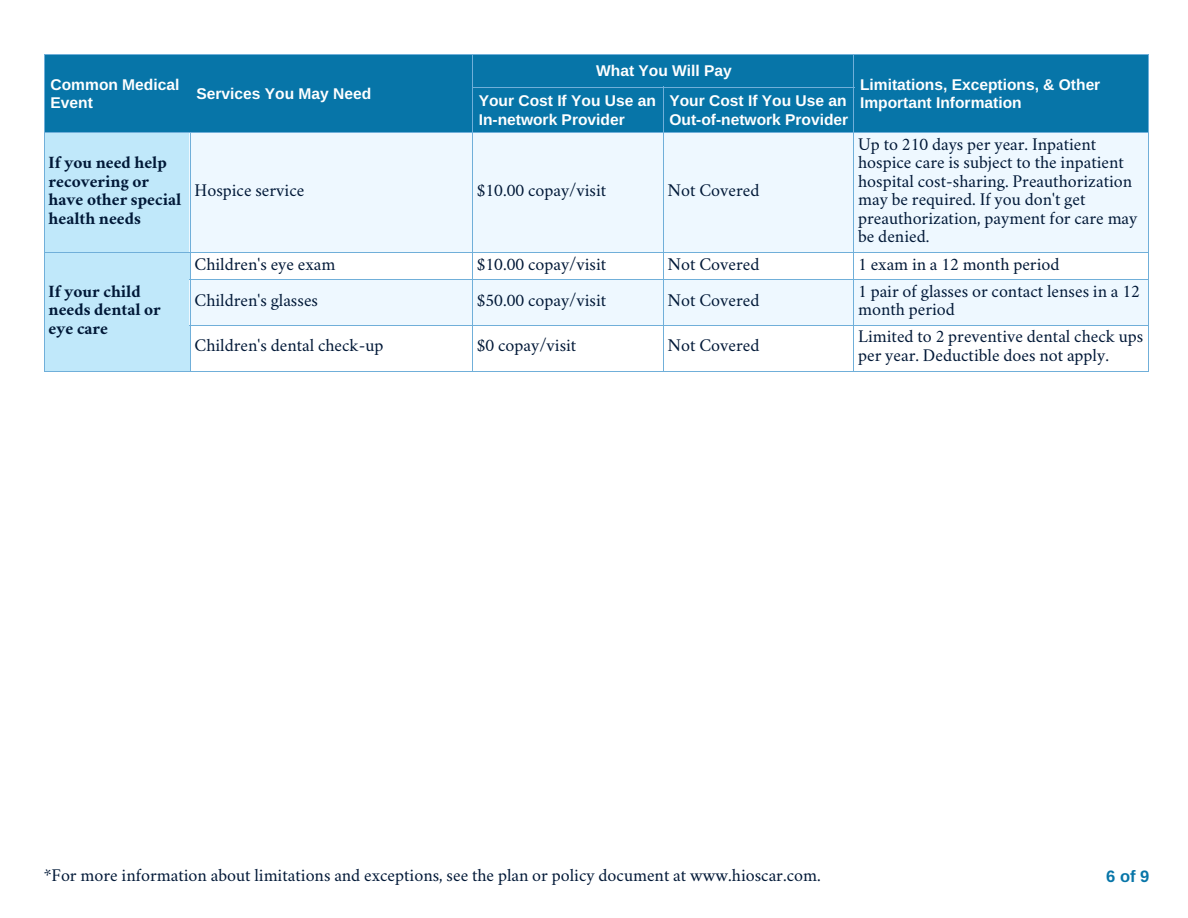
<style>
.page{position:relative;width:1188px;height:918px;background:#fff}
.page>*{position:absolute;margin:0;border:0;box-sizing:border-box;transform-origin:0 0}
.t1{font:700 16.5px "Arimo";color:#0775a8}
.t2{font:15.6px/18.5px "Crimson Text";letter-spacing:.005em;color:#001837}
.t3{font:700 15.6px/18.5px "Arimo";letter-spacing:.005em;color:#fff}
.t4{font:700 15.6px/18.5px "Crimson Text";letter-spacing:.005em;color:#001837}
</style>
<div class="page">
<div style="left:44px;top:54px;width:146px;height:78px;background:#0775a8"></div>
<div style="left:190px;top:54px;width:282px;height:78px;background:#0775a8"></div>
<div style="left:472px;top:54px;width:381px;height:33px;background:#0775a8"></div>
<div style="left:853px;top:54px;width:295px;height:78px;background:#0775a8"></div>
<div style="left:472px;top:87px;width:191px;height:45px;background:#0775a8"></div>
<div style="left:663px;top:87px;width:190px;height:45px;background:#0775a8"></div>
<div style="left:44px;top:132px;width:146px;height:120px;background:#c0e8fa"></div>
<div style="left:190px;top:132px;width:282px;height:120px;background:#eef8ff"></div>
<div style="left:472px;top:132px;width:191px;height:120px;background:#eef8ff"></div>
<div style="left:663px;top:132px;width:190px;height:120px;background:#eef8ff"></div>
<div style="left:853px;top:132px;width:295px;height:120px;background:#eef8ff"></div>
<div style="left:44px;top:252px;width:146px;height:119px;background:#c0e8fa"></div>
<div style="left:190px;top:279px;width:282px;height:46px;background:#eef8ff"></div>
<div style="left:472px;top:279px;width:191px;height:46px;background:#eef8ff"></div>
<div style="left:663px;top:279px;width:190px;height:46px;background:#eef8ff"></div>
<div style="left:853px;top:279px;width:295px;height:46px;background:#eef8ff"></div>
<hr style="left:853px;top:371px;width:296px;height:1px;background:#70afd9">
<hr style="left:1148px;top:325px;width:1px;height:47px;background:#70afd9">
<hr style="left:663px;top:371px;width:191px;height:1px;background:#70afd9">
<hr style="left:853px;top:325px;width:1px;height:47px;background:#70afd9">
<hr style="left:472px;top:371px;width:192px;height:1px;background:#70afd9">
<hr style="left:663px;top:325px;width:1px;height:47px;background:#70afd9">
<hr style="left:190px;top:371px;width:283px;height:1px;background:#70afd9">
<hr style="left:472px;top:325px;width:1px;height:47px;background:#70afd9">
<hr style="left:853px;top:325px;width:296px;height:1px;background:#70afd9">
<hr style="left:1148px;top:279px;width:1px;height:47px;background:#70afd9">
<hr style="left:663px;top:325px;width:191px;height:1px;background:#70afd9">
<hr style="left:853px;top:279px;width:1px;height:47px;background:#70afd9">
<hr style="left:472px;top:325px;width:192px;height:1px;background:#70afd9">
<hr style="left:663px;top:279px;width:1px;height:47px;background:#70afd9">
<hr style="left:190px;top:325px;width:283px;height:1px;background:#70afd9">
<hr style="left:472px;top:279px;width:1px;height:47px;background:#70afd9">
<hr style="left:853px;top:279px;width:296px;height:1px;background:#70afd9">
<svg style="left:1148px;top:253px;width:1px;height:26px"></svg>
<hr style="left:663px;top:279px;width:191px;height:1px;background:#70afd9">
<svg style="left:853px;top:253px;width:1px;height:26px"></svg>
<hr style="left:472px;top:279px;width:192px;height:1px;background:#70afd9">
<svg style="left:663px;top:253px;width:1px;height:26px"></svg>
<hr style="left:190px;top:279px;width:283px;height:1px;background:#70afd9">
<svg style="left:472px;top:253px;width:1px;height:26px"></svg>
<hr style="left:44px;top:371px;width:147px;height:1px;background:#70afd9">
<hr style="left:44px;top:252px;width:1px;height:120px;background:#70afd9">
<hr style="left:190px;top:252px;width:1px;height:120px;background:#70afd9">
<hr style="left:853px;top:252px;width:296px;height:1px;background:#70afd9">
<hr style="left:1148px;top:132px;width:1px;height:121px;background:#70afd9">
<hr style="left:663px;top:252px;width:191px;height:1px;background:#70afd9">
<hr style="left:853px;top:132px;width:1px;height:121px;background:#70afd9">
<hr style="left:472px;top:252px;width:192px;height:1px;background:#70afd9">
<hr style="left:663px;top:132px;width:1px;height:121px;background:#70afd9">
<hr style="left:190px;top:252px;width:283px;height:1px;background:#70afd9">
<hr style="left:472px;top:132px;width:1px;height:121px;background:#70afd9">
<hr style="left:44px;top:252px;width:147px;height:1px;background:#70afd9">
<hr style="left:44px;top:132px;width:1px;height:121px;background:#70afd9">
<hr style="left:190px;top:132px;width:1px;height:121px;background:#70afd9">
<hr style="left:663px;top:132px;width:191px;height:1px;background:#70afd9">
<hr style="left:472px;top:132px;width:192px;height:1px;background:#70afd9">
<hr style="left:663px;top:87px;width:1px;height:46px;background:#70afd9">
<hr style="left:853px;top:54px;width:296px;height:1px;background:#70afd9">
<hr style="left:853px;top:132px;width:296px;height:1px;background:#70afd9">
<hr style="left:853px;top:54px;width:1px;height:79px;background:#70afd9">
<hr style="left:1148px;top:54px;width:1px;height:79px;background:#70afd9">
<hr style="left:472px;top:54px;width:382px;height:1px;background:#70afd9">
<hr style="left:472px;top:87px;width:382px;height:1px;background:#70afd9">
<hr style="left:190px;top:54px;width:283px;height:1px;background:#70afd9">
<hr style="left:190px;top:132px;width:283px;height:1px;background:#70afd9">
<hr style="left:472px;top:54px;width:1px;height:79px;background:#70afd9">
<hr style="left:44px;top:54px;width:147px;height:1px;background:#70afd9">
<hr style="left:44px;top:132px;width:147px;height:1px;background:#70afd9">
<hr style="left:44px;top:54px;width:1px;height:79px;background:#70afd9">
<p class="t3" style="left:51px;top:75px;width:130px">Common Medical<br>Event</p>
<p class="t3" style="left:197px;top:85px;width:176px">Services You May Need</p>
<p class="t3" style="left:596px;top:61px;width:137px">What You Will Pay</p>
<p class="t3" style="left:860px;top:75px;width:242px">Limitations, Exceptions, &amp; Other</p>
<p class="t3" style="left:479px;top:91px;width:179px">Your Cost If You Use an</p>
<p class="t3" style="left:860px;top:93px;width:163px">Important Information</p>
<p class="t3" style="left:479px;top:110px;width:148px">In-network Provider</p>
<p class="t3" style="left:669px;top:91px;width:180px">Your Cost If You Use an<br>Out-of-network Provider</p>
<p class="t4" style="left:49px;top:156px;width:134px">If you need help recovering or have other special health needs</p>
<p class="t4" style="left:49px;top:284px;width:114px">If your child needs dental or eye care</p>
<p class="t2" style="left:195px;top:183px;width:111px">Hospice service</p>
<p class="t2" style="left:477px;top:183px;width:131px">$10.00 copay/visit</p>
<p class="t2" style="left:667px;top:183px;width:94px">Not Covered</p>
<p class="t2" style="left:858px;top:137px;width:281px">Up to 210 days per year. Inpatient hospice care is subject to the inpatient hospital cost-sharing. Preauthorization may be required. If you don't get preauthorization, payment for care may be denied.</p>
<p class="t2" style="left:195px;top:257px;width:142px">Children's eye exam</p>
<p class="t2" style="left:477px;top:257px;width:131px">$10.00 copay/visit</p>
<p class="t2" style="left:667px;top:257px;width:94px">Not Covered</p>
<p class="t2" style="left:858px;top:257px;width:203px">1 exam in a 12 month period</p>
<p class="t2" style="left:195px;top:293px;width:125px">Children's glasses</p>
<p class="t2" style="left:477px;top:293px;width:131px">$50.00 copay/visit</p>
<p class="t2" style="left:667px;top:293px;width:94px">Not Covered</p>
<p class="t2" style="left:858px;top:284px;width:283px">1 pair of glasses or contact lenses in a 12 month period</p>
<p class="t2" style="left:195px;top:339px;width:190px">Children's dental check-up</p>
<p class="t2" style="left:477px;top:339px;width:101px">$0 copay/visit</p>
<p class="t2" style="left:667px;top:339px;width:94px">Not Covered</p>
<p class="t2" style="left:858px;top:330px;width:287px">Limited to 2 preventive dental check ups per year. Deductible does not apply.</p>
<p class="t2" style="left:44px;top:868px;width:778px">*For more information about limitations and exceptions, see the plan or policy document at www.hioscar.com.</p>
<p class="t1" style="left:1106px;top:868px;width:45px">6of9</p>
</div>
